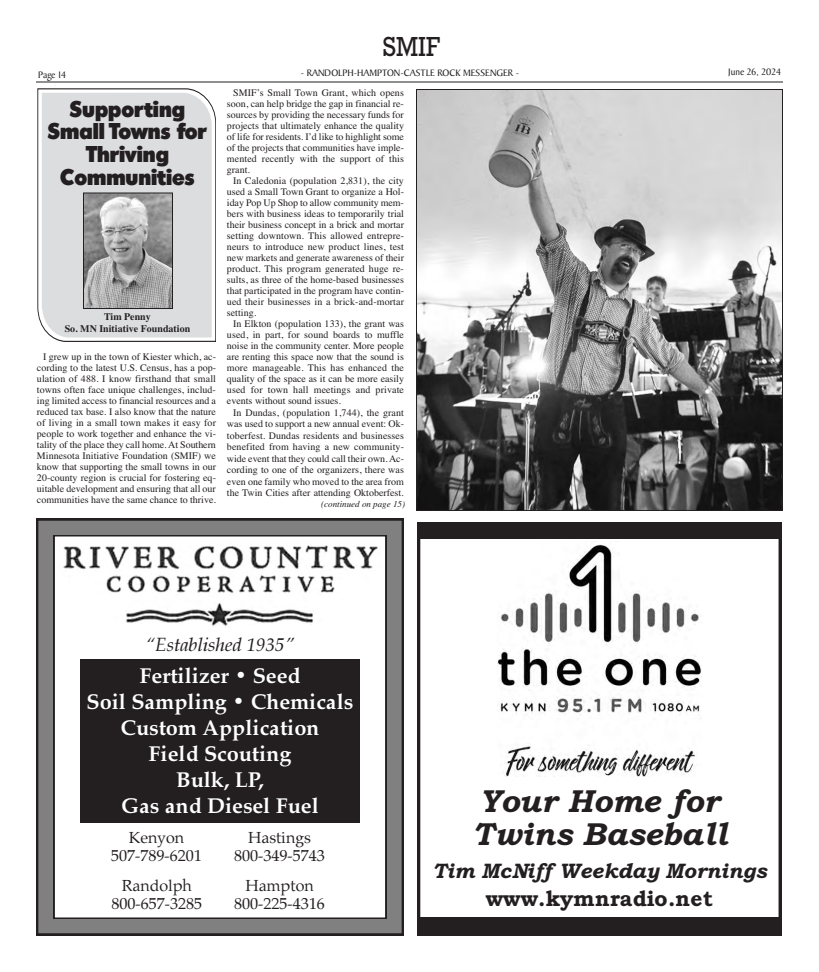
<style>
.page{position:relative;width:819px;height:972px;background:#fff}
.page>*{position:absolute;margin:0;border:0;box-sizing:border-box;transform-origin:0 0}
.t1{font:31.7px/32.7px "Bookman Old Style Bold Italic+T42+XGHIOZ";color:#231f20}
.t2{font:28px "Rockwell";color:#231f20;scale:.9 1}
.t3{font:22px/23px "Admisi Display S Si";color:#231f20;text-align:center}
.t4{font:21.8px "Bookman Old Style Bold+T42+MQJLQK";color:#231f20}
.t5{font:21.5px/26px "Palatino Bold+T42+ZZDKCH";color:#fff;text-align:center}
.t6{font:20.8px "Bookman Old Style Bold Italic+T42+XGHIOZ";color:#231f20}
.t7{font:19px "Palatino Italic+T42+BITTQS";color:#231f20}
.t8{font:16px/18px "Palatino Roman+T42+OTTJLQ";color:#231f20;text-align:center}
.t9{font:10px/11px "Times";color:#231f20;text-align:justify}
.t10{font:10px "Baker Signet";color:#231f20}
.t11{font:700 10px/12px "Times";color:#231f20;text-align:center}
.t12{font:italic 9px "Times";color:#231f20}
</style>
<div class="page">
<hr style="left:36px;top:82px;width:747px;height:1px;background:#231f20">
<svg style="left:36px;top:519px;width:368px;height:416px;background:#757575"></svg>
<svg style="left:54px;top:536px;width:332px;height:382px"></svg>
<div style="left:80px;top:660px;width:280px;height:162px;background:#231f20"></div>
<svg style="left:417px;top:522px;width:365px;height:413px"></svg>
<svg style="left:418px;top:523px;width:361px;height:114px"></svg>
<div style="left:420px;top:918px;width:359px;height:16px;background:#231f20"></div>
<svg style="left:38px;top:89px;width:178px;height:253px"></svg>
<div style="left:42px;top:93px;width:170px;height:245px;background:#dcdddf"></div>
<img style="left:85px;top:194px;width:86px;height:113px">
<div style="left:83px;top:192px;width:90px;height:117px;border:1px solid #231f20"></div>
<img style="left:418px;top:91px;width:363px;height:418px">
<div style="left:416px;top:89px;width:367px;height:422px;border:1px solid #231f20"></div>
<h2 class="t2" style="left:383px;top:30px;width:65px">SMIF</h2>
<p class="t10" style="left:38px;top:71px;width:30px">Page 14</p>
<p class="t10" style="left:301px;top:69px;width:220px">- RANDOLPH-HAMPTON-CASTLE ROCK MESSENGER -</p>
<p class="t10" style="left:728px;top:68px;width:54px">June 26, 2024</p>
<h3 class="t3" style="left:48px;top:99px;width:161px">Supporting<br>Small Towns for<br>Thriving<br>Communities</h3>
<p class="t11" style="left:65px;top:311px;width:127px">Tim Penny<br>So. MN Initiative Foundation</p>
<p class="t9" style="left:37px;top:351px;width:181px;text-indent:6px">I grew up in the town of Kiester which, ac&shy;cording to the latest U.S. Census, has a pop&shy;ulation of 488. I know firsthand that small towns often face unique challenges, includ&shy;ing limited access to financial resources and a reduced tax base. I also know that the nature of living in a small town makes it easy for people to work together and enhance the vi&shy;tality of the place they call home. At Southern Minnesota Initiative Foundation (SMIF) we know that supporting the small towns in our 20-county region is crucial for fostering eq&shy;uitable development and ensuring that all our communities have the same chance to thrive.</p>
<p class="t9" style="left:227px;top:87px;width:179px;text-indent:6px">SMIF’s Small Town Grant, which opens soon, can help bridge the gap in financial re&shy;sources by providing the necessary funds for projects that ultimately enhance the quality of life for residents. I’d like to highlight some of the projects that communities have imple&shy;mented recently with the support of this grant.</p>
<p class="t9" style="left:227px;top:175px;width:179px;text-indent:6px">In Caledonia (population 2,831), the city used a Small Town Grant to organize a Hol&shy;iday Pop Up Shop to allow community mem&shy;bers with business ideas to temporarily trial their business concept in a brick and mortar setting downtown. This allowed entrepre&shy;neurs to introduce new product lines, test new markets and generate awareness of their product. This program generated huge re&shy;sults, as three of the home-based businesses that participated in the program have contin&shy;ued their businesses in a brick-and-mortar setting.</p>
<p class="t9" style="left:227px;top:318px;width:179px;text-indent:6px">In Elkton (population 133), the grant was used, in part, for sound boards to muffle noise in the community center. More people are renting this space now that the sound is more manageable. This has enhanced the quality of the space as it can be more easily used for town hall meetings and private events without sound issues.</p>
<p class="t9" style="left:227px;top:406px;width:179px;line-height:11.5px;text-indent:6px">In Dundas, (population 1,744), the grant was used to support a new annual event: Ok&shy;toberfest. Dundas residents and businesses benefited from having a new community&shy;wide event that they could call their own. Ac&shy;cording to one of the organizers, there was even one family who moved to the area from the Twin Cities after attending Oktoberfest.</p>
<p class="t12" style="left:321px;top:498px;width:85px">(continued on page 15)</p>
<h3 class="t7" style="left:146px;top:629px;width:150px">“Established 1935”</h3>
<h3 class="t5" style="left:87px;top:662px;width:268px">Fertilizer • Seed<br>Soil Sampling • Chemicals<br>Custom Application<br>Field Scouting<br>Bulk, LP,<br>Gas and Diesel Fuel</h3>
<h3 class="t8" style="left:111px;top:828px;width:92px">Kenyon<br>507-789-6201</h3>
<h3 class="t8" style="left:234px;top:828px;width:92px">Hastings<br>800-349-5743</h3>
<h3 class="t8" style="left:112px;top:876px;width:92px">Randolph<br>800-657-3285</h3>
<h3 class="t8" style="left:234px;top:876px;width:92px">Hampton<br>800-225-4316</h3>
<h1 class="t1" style="left:472px;top:785px;width:259px">Your Home for<br>Twins Baseball</h1>
<h3 class="t6" style="left:432px;top:858px;width:337px">Tim McNiffWeekday Mornings</h3>
<h3 class="t4" style="left:486px;top:886px;width:229px">www.kymnradio.net</h3>
</div>
